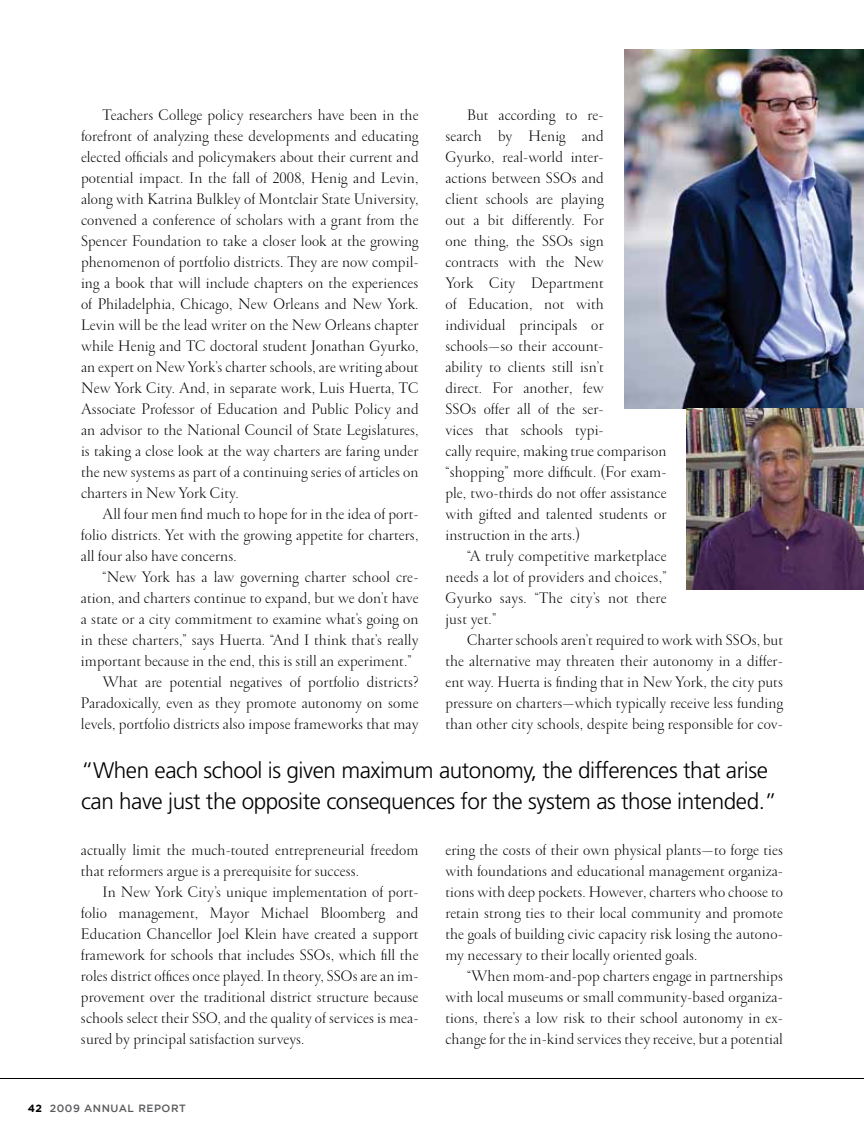
<style>
.page{position:relative;width:864px;height:1134px;background:#fff}
.page>*{position:absolute;margin:0;border:0;box-sizing:border-box;transform-origin:0 0}
.t1{font:300 22.5px/31.5px "Frutiger";letter-spacing:-.02em;color:#000}
.t2{font:300 16.5px/21px "Garamond FB Display";letter-spacing:.01em;color:#000;text-align:justify}
.t3{font:500 10.5px "Gotham";letter-spacing:.05em;color:#58595b}
.s1{font-weight:700;color:#000}
</style>
<div class="page">
<hr style="left:0;top:1078px;width:864px;height:1px;background:#000">
<img style="left:624px;top:50px;width:240px;height:358px">
<img style="left:687px;top:408px;width:177px;height:182px">
<p class="t2" style="left:81px;top:105px;width:339px;text-indent:22px">Teachers College policy researchers have been in the forefront of analyzing these developments and educating elected officials and policymakers about their current and potential impact. In the fall of 2008, Henig and Levin, along with Katrina Bulkley of Montclair State University, convened a conference of scholars with a grant from the Spencer Foundation to take a closer look at the growing phenomenon of portfolio districts. They are now compil&shy;ing a book that will include chapters on the experiences of Philadelphia, Chicago, New Orleans and New York.<br>Levin will be the lead writer on the New Orleans chapter while Henig and TC doctoral student Jonathan Gyurko, an expert on New York’s charter schools, are writing about New York City. And, in separate work, Luis Huerta, TC Associate Professor of Education and Public Policy and an advisor to the National Council of State Legislatures, is taking a close look at the way charters are faring under the new systems as part of a continuing series of articles on charters in New York City.</p>
<p class="t2" style="left:81px;top:504px;width:339px;text-indent:22px">All four men find much to hope for in the idea of port&shy;folio districts. Yet with the growing appetite for charters, all four also have concerns.</p>
<p class="t2" style="left:103px;top:567px;width:317px">“New York has a law governing charter school cre-</p>
<p class="t2" style="left:81px;top:588px;width:339px">ation, and charters continue to expand, but we don’t have</p>
<p class="t2" style="left:81px;top:609px;width:339px">a state or a city commitment to examine what’s going on</p>
<p class="t2" style="left:81px;top:630px;width:339px">in these charters,” says Huerta. “And I think that’s really</p>
<p class="t2" style="left:81px;top:651px;width:332px">important because in the end, this is still an experiment.”</p>
<p class="t2" style="left:103px;top:672px;width:317px">What are potential negatives of portfolio districts?</p>
<p class="t2" style="left:81px;top:693px;width:339px">Paradoxically, even as they promote autonomy on some</p>
<p class="t2" style="left:81px;top:714px;width:339px">levels, portfolio districts also impose frameworks that may</p>
<p class="t2" style="left:445px;top:105px;width:223px;text-align:left;text-indent:22px">But according to re-<br>search by Henig and<br>Gyurko, real-world inter-<br>actions between SSOs and<br>client schools are playing<br>out a bit differently. For<br>one thing, the SSOs sign<br>contracts with the New<br>York City Department<br>of Education, not with individual principals or schools—so their account-<br>ability to clients still isn’t<br>direct. For another, few<br>SSOs offer all of the ser-<br>vices that schools typi-<br>cally require, making true comparison “shopping” more difficult. (For exam&shy;ple, two-thirds do not offer assistance with gifted and talented students or instruction in the arts.)</p>
<p class="t2" style="left:445px;top:546px;width:223px;text-indent:22px">“A truly competitive marketplace needs a lot of providers and choices,” Gyurko says. “The city’s not there just yet.”</p>
<p class="t2" style="left:445px;top:630px;width:339px;text-indent:22px">Charter schools aren’t required to work with SSOs, but the alternative may threaten their autonomy in a differ&shy;ent way. Huerta is finding that in New York, the city puts pressure on charters—which typically receive less funding than other city schools, despite being responsible for cov-</p>
<h1 class="t1" style="left:81px;top:755px;width:698px">“When each school is given maximum autonomy, the differences that arise can have just the opposite consequences for the system as those intended.”</h1>
<p class="t2" style="left:81px;top:840px;width:339px">actually limit the much-touted entrepreneurial freedom that reformers argue is a prerequisite for success.</p>
<p class="t2" style="left:81px;top:882px;width:339px;text-indent:22px">In New York City’s unique implementation of port&shy;folio management, Mayor Michael Bloomberg and Education Chancellor Joel Klein have created a support framework for schools that includes SSOs, which fill the roles district offices once played. In theory, SSOs are an im&shy;provement over the traditional district structure because schools select their SSO, and the quality of services is mea&shy;sured by principal satisfaction surveys.</p>
<p class="t3" style="left:28px;top:1102px;width:160px"><span class="s1">423</span> 2009 ANNUAL REPORT</p>
<p class="t2" style="left:445px;top:840px;width:339px">ering the costs of their own physical plants—to forge ties with foundations and educational management organiza&shy;tions with deep pockets. However, charters who choose to retain strong ties to their local community and promote the goals of building civic capacity risk losing the autono&shy;my necessary to their locally oriented goals.</p>
<p class="t2" style="left:445px;top:966px;width:339px;text-indent:22px">“When mom-and-pop charters engage in partnerships with local museums or small community-based organiza&shy;tions, there’s a low risk to their school autonomy in ex&shy;change for the in-kind services they receive, but a potential</p>
</div>
